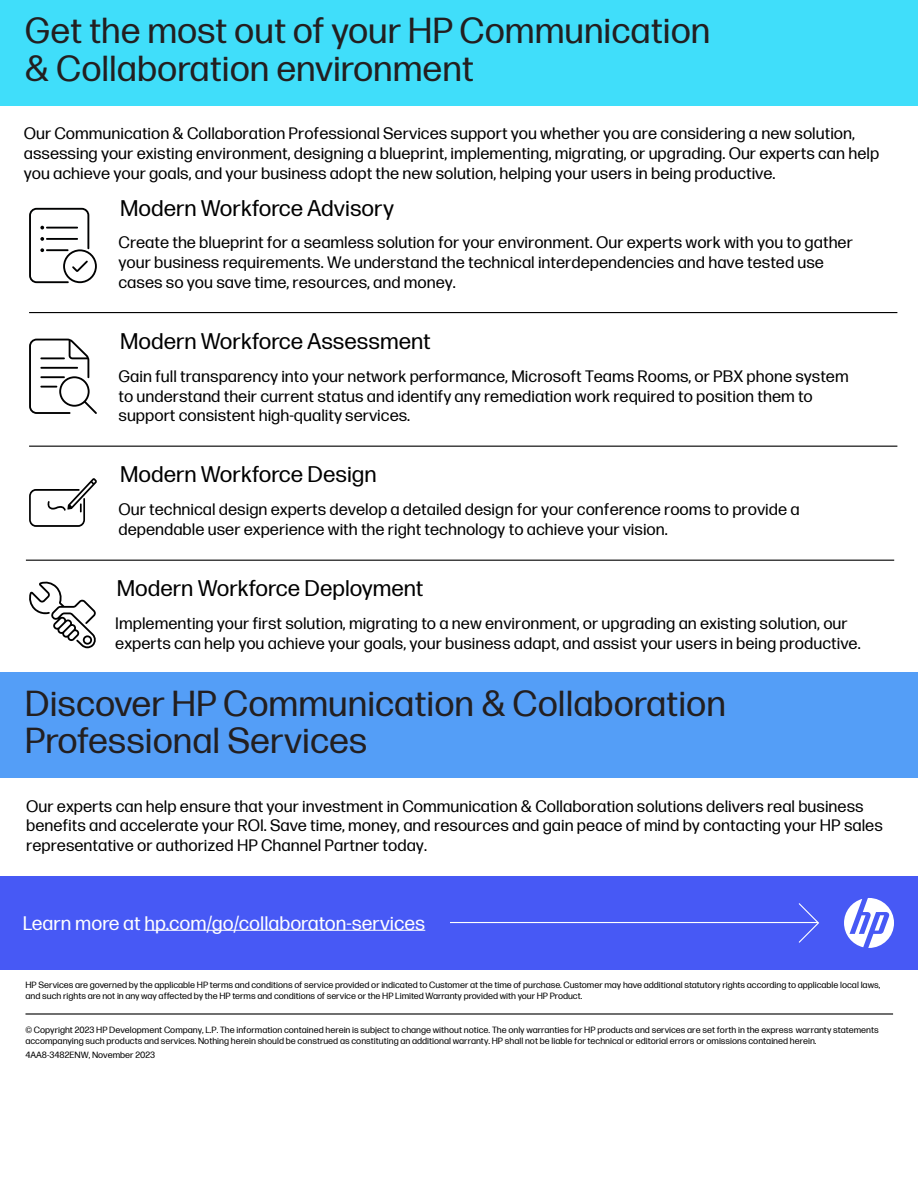
<style>
.page{position:relative;width:918px;height:1188px;background:#fff}
.page>*{position:absolute;margin:0;border:0;box-sizing:border-box;transform-origin:0 0}
.t1{font:36px/37.5px "Forma DJR Micro";color:#231f20}
.t2{font:22.5px "Forma DJR Micro";color:#000}
.t3{font:19.5px "Forma DJR Micro";color:#fff}
.t4{font:16.5px/19.8px "Forma DJR Micro";color:#000}
.t5{font:9px/10.8px "Forma DJR Micro";color:#000}
</style>
<div class="page">
<hr style="left:25px;top:1013px;width:868px;height:2px;background:#000">
<div style="left:0;top:876px;width:918px;height:94px;background:#4759f5"></div>
<hr style="left:337px;top:922px;width:481px;height:1px;background:#fff">
<svg style="left:798px;top:903px;width:21px;height:40px"></svg>
<svg style="left:844px;top:898px;width:50px;height:50px"></svg>
<div style="left:0;top:0;width:918px;height:106px;background:#40defa"></div>
<hr style="left:29px;top:312px;width:868px;height:1px;background:#000">
<hr style="left:29px;top:446px;width:868px;height:1px;background:#000">
<hr style="left:26px;top:560px;width:868px;height:1px;background:#000">
<div style="left:0;top:673px;width:918px;height:105px;background:#549ef7"></div>
<svg style="left:29px;top:581px;width:67px;height:67px"></svg>
<svg style="left:29px;top:339px;width:68px;height:75px"></svg>
<svg style="left:29px;top:478px;width:68px;height:49px"></svg>
<svg style="left:29px;top:208px;width:68px;height:75px"></svg>
<div style="left:0;top:896px;width:449px;height:57px;background:#4759f5"></div>
<hr style="left:145px;top:930px;width:280px;height:1px;background:#fff">
<h1 class="t1" style="left:25px;top:9px;width:687px">Get the most out of your HP Communication &amp; Collaboration environment</h1>
<p class="t4" style="left:24px;top:122px;width:857px">Our Communication &amp; Collaboration Professional Services support you whether you are considering a new solution, assessing your existing environment, designing a blueprint, implementing, migrating, or upgrading. Our experts can help you achieve your goals, and your business adopt the new solution, helping your users in being productive.</p>
<h2 class="t2" style="left:120px;top:192px;width:275px">Modern Workforce Advisory</h2>
<p class="t4" style="left:119px;top:232px;width:736px">Create the blueprint for a seamless solution for your environment. Our experts work with you to gather your business requirements. We understand the technical interdependencies and have tested use cases so you save time, resources, and money.</p>
<h2 class="t2" style="left:120px;top:325px;width:312px">Modern Workforce Assessment</h2>
<p class="t4" style="left:119px;top:365px;width:732px">Gain full transparency into your network performance, Microsoft Teams Rooms, or PBX phone system to understand their current status and identify any remediation work required to position them to support consistent high-quality services.</p>
<h2 class="t2" style="left:120px;top:458px;width:258px">Modern Workforce Design</h2>
<p class="t4" style="left:119px;top:498px;width:683px">Our technical design experts develop a detailed design for your conference rooms to provide a dependable user experience with the right technology to achieve your vision.</p>
<h2 class="t2" style="left:117px;top:572px;width:308px">Modern Workforce Deployment</h2>
<p class="t4" style="left:115px;top:612px;width:747px">Implementing your first solution, migrating to a new environment, or upgrading an existing solution, our experts can help you achieve your goals, your business adapt, and assist your users in being productive.</p>
<h1 class="t1" style="left:25px;top:682px;width:702px">Discover HP Communication &amp; Collaboration<br>Professional Services</h1>
<p class="t4" style="left:26px;top:795px;width:858px">Our experts can help ensure that your investment in Communication &amp; Collaboration solutions delivers real business benefits and accelerate your ROI. Save time, money, and resources and gain peace of mind by contacting your HP sales representative or authorized HP Channel Partner today.</p>
<p class="t3" style="left:23px;top:909px;width:404px">Learn more at hp.com/go/collaboraton-services</p>
<p class="t5" style="left:25px;top:979px;width:856px">HP Services are governed by the applicable HP terms and conditions of service provided or indicated to Customer at the time of purchase. Customer may have additional statutory rights according to applicable local laws, and such rights are not in any way affected by the HP terms and conditions of service or the HP Limited Warranty provided with your HP Product.</p>
<p class="t5" style="left:25px;top:1024px;width:855px">© Copyright 2023 HP Development Company, L.P. The information contained herein is subject to change without notice. The only warranties for HP products and services are set forth in the express warranty statements accompanying such products and services. Nothing herein should be construed as constituting an additional warranty. HP shall not be liable for technical or editorial errors or omissions contained herein.</p>
<p class="t5" style="left:25px;top:1049px;width:131px">4AA8-3482ENW, November 2023</p>
</div>
